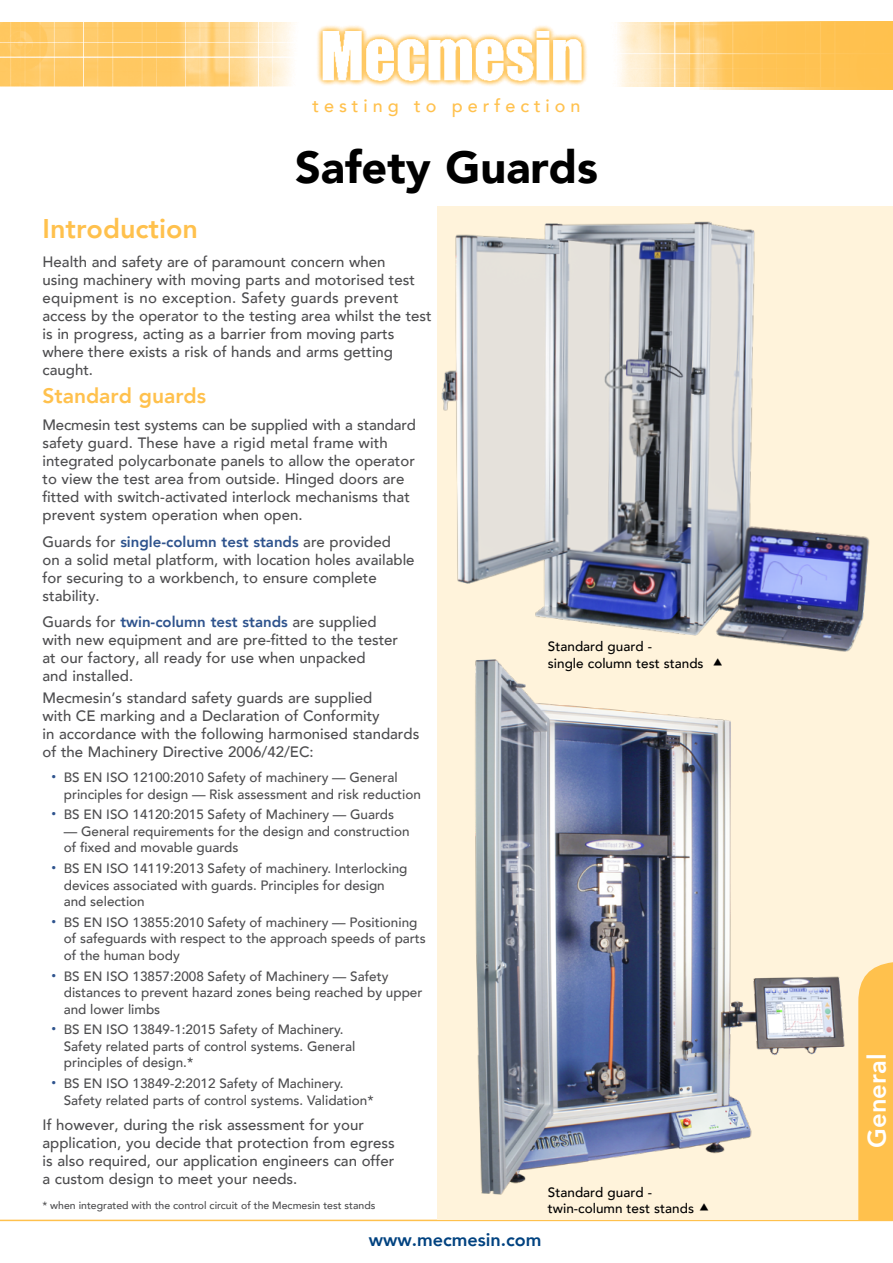
<style>
.page{position:relative;width:893px;height:1263px;background:#fff}
.page>*{position:absolute;margin:0;border:0;box-sizing:border-box;transform-origin:0 0}
.t1{font:900 45px "Avenir";color:#000}
.t2{font:800 27px "Avenir";color:#ffc14d}
.t3{font:800 25.5px "Avenir";color:#fff}
.t4{font:800 21px "Avenir";color:#ffc14d}
.t5{font:500 18px "Avenir";letter-spacing:.275em;color:#ffc14d}
.t6{font:800 18px "Avenir";color:#004280}
.t7{font:500 18px "Avenir";color:#fff}
.t8{font:500 15px/18px "Avenir";color:#4d4d4f}
.t9{font:500 13.5px/16.5px "Avenir";color:#4d4d4f}
.t10{font:500 13.5px/16.5px "Avenir";color:#000}
.t11{font:500 10.5px "Avenir";color:#4d4d4f}
.s1{font-weight:800;color:#2e538d}
.s2{font-family:"Helvetica";font-weight:400;font-size:15px;color:#2e538d}
</style>
<div class="page">
<img style="left:0;top:22px;width:699px;height:64px">
<div style="left:699px;top:21px;width:194px;height:68px;background:#ffc14d"></div>
<hr style="left:0;top:1220px;width:893px;height:1px;background:#ffc14d">
<div style="left:437px;top:206px;width:456px;height:1013px;background:#fff3db"></div>
<img style="left:406px;top:29px;width:469px;height:610px">
<img style="left:475px;top:639px;width:381px;height:556px">
<div style="left:858px;top:962px;width:35px;height:258px;background:#ffc14d"></div>
<svg style="left:790px;top:1182px;width:9px;height:8px"></svg>
<svg style="left:797px;top:690px;width:9px;height:8px"></svg>
<svg style="left:714px;top:658px;width:8px;height:7px"></svg>
<p class="t5" style="left:312px;top:90px;width:270px">testing to perfection</p>
<h2 class="t2" style="left:43px;top:208px;width:157px">Introduction</h2>
<h1 class="t1" style="left:295px;top:129px;width:304px">Safety Guards</h1>
<p class="t8" style="left:43px;top:252px;width:391px">Health and safety are of paramount concern when<br>using machinery with moving parts and motorised test equipment is no exception. Safety guards prevent access by the operator to the testing area whilst the test is in progress, acting as a barrier from moving parts where there exists a risk of hands and arms getting caught.</p>
<h3 class="t4" style="left:43px;top:379px;width:165px">Standard guards</h3>
<p class="t8" style="left:43px;top:415px;width:375px">Mecmesin test systems can be supplied with a standard safety guard. These have a rigid metal frame with integrated polycarbonate panels to allow the operator to view the test area from outside. Hinged doors are fitted with switch-activated interlock mechanisms that prevent system operation when open.</p>
<p class="t8" style="left:43px;top:531px;width:374px">Guards for <span class="s1">single-column test stands</span> are provided<br>on a solid metal platform, with location holes available for securing to a workbench, to ensure complete stability.</p>
<p class="t8" style="left:43px;top:612px;width:357px">Guards for <span class="s1">twin-column test stands</span> are supplied with new equipment and are pre-fitted to the tester at our factory, all ready for use when unpacked<br>and installed.</p>
<p class="t8" style="left:43px;top:688px;width:378px">Mecmesin’s standard safety guards are supplied<br>with CE marking and a Declaration of Conformity<br>in accordance with the following harmonised standards of the Machinery Directive 2006/42/EC:</p>
<p class="t9" style="left:64px;top:768px;width:359px;text-indent:-13px"><span class="s2">•</span> BS EN ISO 12100:2010 Safety of machinery — General principles for design — Risk assessment and risk reduction</p>
<p class="t9" style="left:51px;top:806px;width:345px"><span class="s2">•</span> BS EN ISO 14120:2015 Safety of Machinery — Guards</p>
<p class="t9" style="left:64px;top:822px;width:347px">— General requirements for the design and construction of fixed and movable guards</p>
<p class="t9" style="left:64px;top:859px;width:345px;text-indent:-13px"><span class="s2">•</span> BS EN ISO 14119:2013 Safety of machinery. Interlocking devices associated with guards. Principles for design and selection</p>
<p class="t9" style="left:64px;top:913px;width:364px;text-indent:-13px"><span class="s2">•</span> BS EN ISO 13855:2010 Safety of machinery — Positioning of safeguards with respect to the approach speeds of parts of the human body</p>
<p class="t9" style="left:64px;top:967px;width:360px;text-indent:-13px"><span class="s2">•</span> BS EN ISO 13857:2008 Safety of Machinery — Safety distances to prevent hazard zones being reached by upper and lower limbs</p>
<p class="t9" style="left:64px;top:1021px;width:293px;text-indent:-13px"><span class="s2">•</span> BS EN ISO 13849-1:2015 Safety of Machinery.<br>Safety related parts of control systems. General principles of design.*</p>
<p class="t9" style="left:64px;top:1074px;width:311px;text-indent:-13px"><span class="s2">•</span> BS EN ISO 13849-2:2012 Safety of Machinery.<br>Safety related parts of control systems. Validation*</p>
<p class="t8" style="left:43px;top:1115px;width:354px">If however, during the risk assessment for your application, you decide that protection from egress is also required, our application engineers can offer a custom design to meet your needs.</p>
<p class="t11" style="left:43px;top:1196px;width:334px">* when integrated with the control circuit of the Mecmesin test stands</p>
<p class="t10" style="left:548px;top:638px;width:157px">Standard guard -<br>single column test stands</p>
<p class="t10" style="left:548px;top:1183px;width:106px">Standard guard -</p>
<p class="t10" style="left:548px;top:1199px;width:148px">twin-column test stands</p>
<p class="t6" style="left:369px;top:1226px;width:174px">www.mecmesin.com</p>
<p class="t7" style="left:865px;top:1199px;width:154px;rotate:-90deg">BACK TO LISTING</p>
<h3 class="t3" style="left:857px;top:1148px;width:95px;rotate:-90deg">General</h3>
</div>
